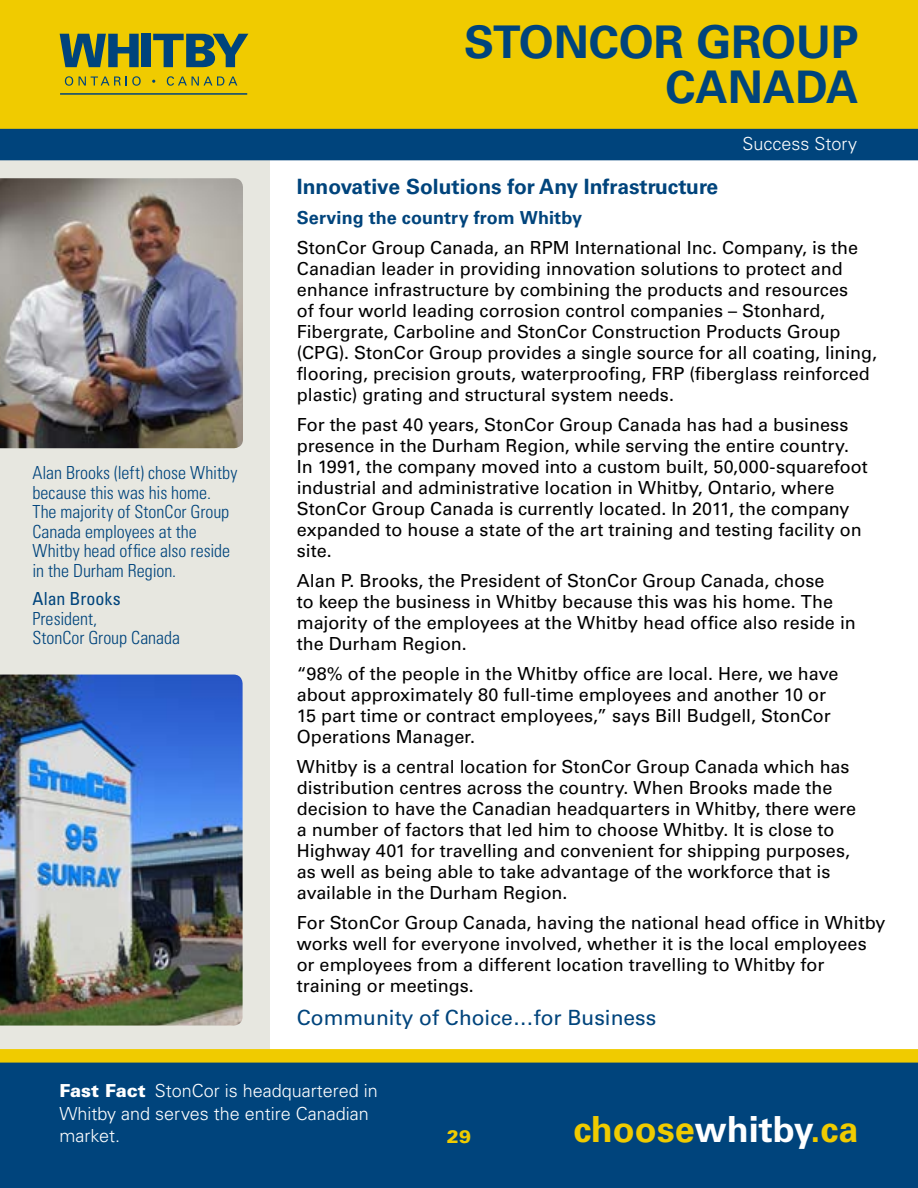
<style>
.page{position:relative;width:918px;height:1188px;background:#fff}
.page>*{position:absolute;margin:0;border:0;box-sizing:border-box;transform-origin:0 0}
.Seccess_title{font:700 45px/45px "Univers LT Std";color:#00447c;text-align:right}
.t1{font:700 36px "Univers LT Std";color:#f0cb00}
.H1_nospaft{font:700 21px "Univers LT Std";color:#00447c}
.t2{font:21px "Univers LT Std";color:#00447c}
.TXT1{font:18px/21px "Univers LT Std";letter-spacing:-.005em;color:#000}
.QT{font:300 condensed 18px/19.5px "Univers LT Std";color:#00447c}
.t3{font:300 18px/22.5px "Univers LT Std";color:#fff}
.t4{font:700 18px "Univers LT Std";letter-spacing:.005em;color:#00447c}
.QT-2{font:condensed 18px "Univers LT Std";color:#00447c}
.t5{font:900 18px "Univers LT Std";color:#f0cb00}
.s1{font-weight:900}
.s2{color:#fff}
</style>
<div class="page">
<div style="left:0;top:145px;width:270px;height:918px;background:#e7e7e0"></div>
<div style="left:0;top:0;width:918px;height:131px;background:#f0cb00"></div>
<div style="left:0;top:1057px;width:918px;height:131px;background:#00447c"></div>
<div style="left:0;top:1049px;width:918px;height:14px;background:#f0cb00"></div>
<div style="left:0;top:129px;width:918px;height:31px;background:#00447c"></div>
<hr style="left:60px;top:93px;width:187px;height:2px;background:#00447c">
<svg style="left:60px;top:34px;width:79px;height:33px"></svg>
<div style="left:141px;top:34px;width:10px;height:33px;background:#00447c"></div>
<svg style="left:153px;top:34px;width:95px;height:34px"></svg>
<svg style="left:65px;top:76px;width:8px;height:10px"></svg>
<svg style="left:79px;top:76px;width:62px;height:10px"></svg>
<svg style="left:167px;top:76px;width:70px;height:10px"></svg>
<img style="left:0;top:178px;width:243px;height:270px">
<img style="left:0;top:675px;width:243px;height:351px">
<p class="Seccess_title" style="left:464px;top:20px;width:396px">STONCOR GROUP<br>CANADA</p>
<p class="QT" style="left:32px;top:463px;width:206px">Alan Brooks (left) chose Whitby because this was his home.<br>The majority of StonCor Group<br>Canada employees at the<br>Whitby head office also reside in the Durham Region.</p>
<p class="QT-2" style="left:32px;top:588px;width:90px">Alan Brooks</p>
<p class="QT" style="left:32px;top:609px;width:66px">President,</p>
<p class="QT" style="left:32px;top:628px;width:149px">StonCor Group Canada</p>
<p class="t3" style="left:742px;top:133px;width:116px">Success Story</p>
<p class="H1_nospaft" style="left:297px;top:174px;width:423px">Innovative Solutions for Any Infrastructure</p>
<h2 class="t4" style="left:297px;top:207px;width:287px">Serving the country from Whitby</h2>
<p class="TXT1" style="left:297px;top:237px;width:582px">StonCor Group Canada, an RPM International Inc. Company, is the Canadian leader in providing innovation solutions to protect and enhance infrastructure by combining the products and resources<br>of four world leading corrosion control companies – Stonhard, Fibergrate, Carboline and StonCor Construction Products Group (CPG). StonCor Group provides a single source for all coating, lining, flooring, precision grouts, waterproofing, FRP (fiberglass reinforced plastic) grating and structural system needs.</p>
<p class="TXT1" style="left:297px;top:414px;width:573px">For the past 40 years, StonCor Group Canada has had a business presence in the Durham Region, while serving the entire country.<br>In 1991, the company moved into a custom built, 50,000-squarefoot industrial and administrative location in Whitby, Ontario, where StonCor Group Canada is currently located. In 2011, the company expanded to house a state of the art training and testing facility on site.</p>
<p class="TXT1" style="left:297px;top:570px;width:560px">Alan P. Brooks, the President of StonCor Group Canada, chose<br>to keep the business in Whitby because this was his home. The majority of the employees at the Whitby head office also reside in the Durham Region.</p>
<p class="TXT1" style="left:297px;top:663px;width:543px">“98% of the people in the Whitby office are local. Here, we have about approximately 80 full-time employees and another 10 or 15 part time or contract employees,” says Bill Budgell, StonCor Operations Manager.</p>
<p class="TXT1" style="left:297px;top:756px;width:561px">Whitby is a central location for StonCor Group Canada which has distribution centres across the country. When Brooks made the decision to have the Canadian headquarters in Whitby, there were a number of factors that led him to choose Whitby. It is close to Highway 401 for travelling and convenient for shipping purposes, as well as being able to take advantage of the workforce that is available in the Durham Region.</p>
<p class="TXT1" style="left:297px;top:912px;width:590px">For StonCor Group Canada, having the national head office in Whitby works well for everyone involved, whether it is the local employees or employees from a different location travelling to Whitby for training or meetings.</p>
<p class="t2" style="left:297px;top:1005px;width:361px">Community of Choice…for Business</p>
<p class="t3" style="left:60px;top:1080px;width:320px"><span class="s1">Fast Fact</span> StonCor is headquartered in<br>Whitby and serves the entire Canadian market.</p>
<p class="t5" style="left:447px;top:1126px;width:26px">29</p>
<h2 class="t1" style="left:573px;top:1108px;width:287px">choose<span class="s2">whitby</span>.ca</h2>
</div>
